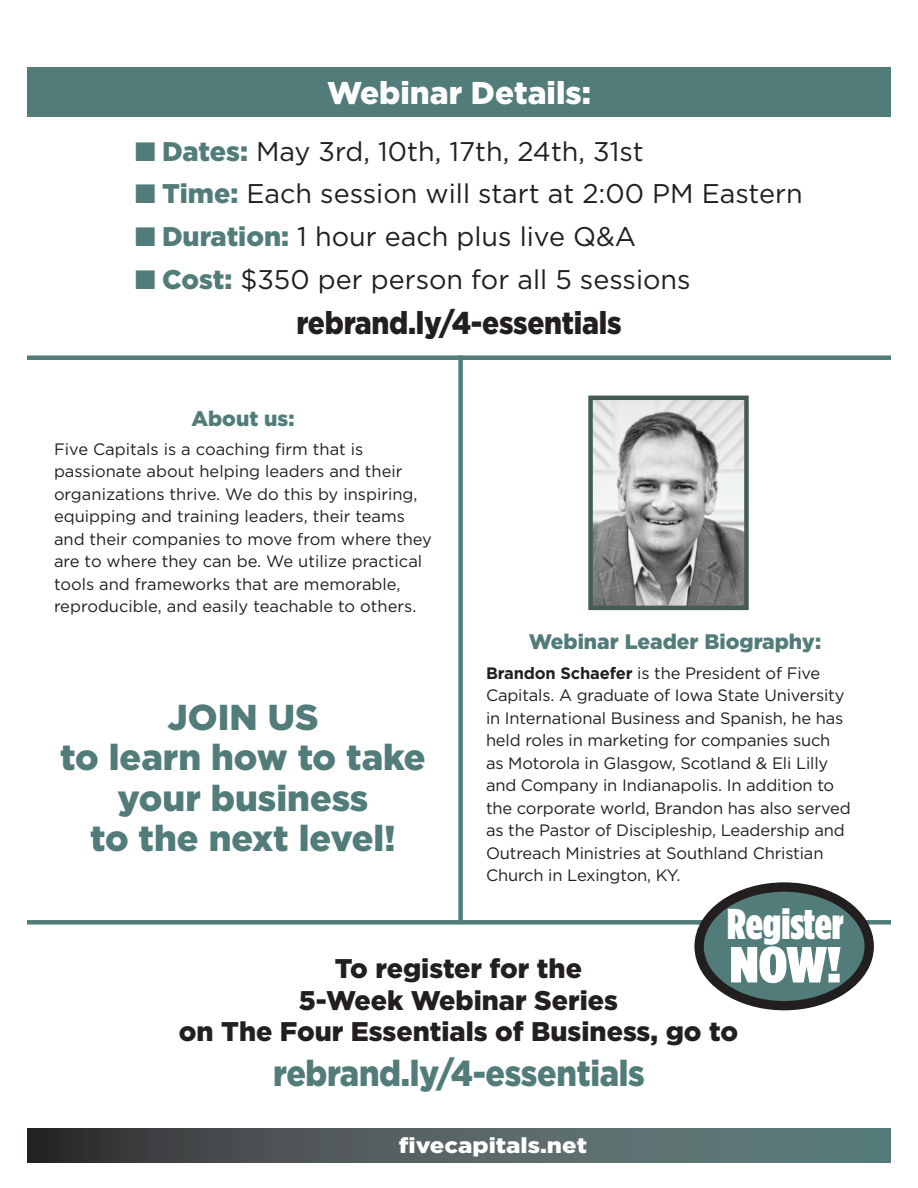
<style>
.page{position:relative;width:918px;height:1188px;background:#fff}
.page>*{position:absolute;margin:0;border:0;box-sizing:border-box;transform-origin:0 0}
.t1{font:900 50.7px "Gotham Condensed";color:#fff;scale:1.22 1}
.t2{font:900 43.2px "Gotham Condensed";color:#fff}
.t3{font:900 36px/40.5px "Gotham";letter-spacing:-.01em;color:#517c79;text-align:center}
.t4{font:900 36px "Gotham";letter-spacing:-.01em;color:#517c79;scale:.9 1}
.t5{font:900 31.5px "Gotham";letter-spacing:-.01em;color:#231f20;scale:.9 1}
.t6{font:900 31.5px "Gotham";color:#fff}
.t7{font:27px "Gotham";color:#231f20}
.t8{font:900 27px/31.5px "Gotham";color:#231f20;text-align:center}
.t9{font:900 21.6px "Gotham";color:#fff;scale:1.11 1}
.t10{font:900 21px "Gotham";color:#517c79}
.t11{font:16.5px/22.5px "Gotham";letter-spacing:-.01em;color:#231f20}
.s1{color:#517c79}
.s2{font-weight:900;color:#517c79}
.s3{font-weight:700}
</style>
<div class="page">
<div style="left:27px;top:68px;width:864px;height:49px;background:#517c79"></div>
<svg style="left:27px;top:1128px;width:864px;height:34px;background:#505e5e"></svg>
<div style="left:27px;top:355px;width:864px;height:5px;background:#517c79"></div>
<div style="left:27px;top:920px;width:864px;height:5px;background:#517c79"></div>
<div style="left:458px;top:355px;width:5px;height:565px;background:#517c79"></div>
<img style="left:593px;top:401px;width:151px;height:204px">
<div style="left:588px;top:396px;width:161px;height:214px;border:4px solid #445d50"></div>
<div style="left:699px;top:887px;width:170px;height:119px;background:#517c79;border-radius:50%"></div>
<div style="left:694px;top:882px;width:180px;height:128px;border:9px solid #231f20;border-radius:50%"></div>
<p class="t6" style="left:327px;top:75px;width:265px">Webinar Details:</p>
<p class="t7" style="left:135px;top:136px;width:510px"><span class="s1">■</span> <span class="s2">Dates:</span> May 3rd, 10th, 17th, 24th, 31st</p>
<p class="t7" style="left:135px;top:179px;width:669px"><span class="s1">■</span> <span class="s2">Time:</span> Each session will start at 2:00 PM Eastern</p>
<p class="t7" style="left:135px;top:222px;width:503px"><span class="s1">■</span> <span class="s2">Duration:</span> 1 hour each plus live Q&amp;A</p>
<p class="t7" style="left:135px;top:264px;width:557px"><span class="s1">■</span> <span class="s2">Cost:</span> $350 per person for all 5 sessions</p>
<p class="t5" style="left:296px;top:304px;width:363px">rebrand.ly/4-essentials</p>
<p class="t10" style="left:191px;top:406px;width:105px">About us:</p>
<p class="t11" style="left:54px;top:437px;width:380px">Five Capitals is a coaching firm that is passionate about helping leaders and their organizations thrive. We do this by inspiring, equipping and training leaders, their teams and their companies to move from where they are to where they can be. We utilize practical tools and frameworks that are memorable, reproducible, and easily teachable to others.</p>
<p class="t3" style="left:60px;top:696px;width:367px">JOIN US<br>to learn how to take your business<br>to the next level!</p>
<p class="t10" style="left:529px;top:630px;width:294px">Webinar Leader Biography:</p>
<p class="t11" style="left:486px;top:661px;width:366px"><span class="s3">Brandon Schaefer</span> is the President of Five Capitals. A graduate of Iowa State University in International Business and Spanish, he has held roles in marketing for companies such as Motorola in Glasgow, Scotland &amp; Eli Lilly and Company in Indianapolis. In addition to the corporate world, Brandon has also served as the Pastor of Discipleship, Leadership and Outreach Ministries at Southland Christian Church in Lexington, KY.</p>
<p class="t2" style="left:727px;top:902px;width:118px">Register</p>
<p class="t1" style="left:730px;top:938px;width:93px">NOW!</p>
<p class="t8" style="left:335px;top:952px;width:249px">To register for the</p>
<p class="t8" style="left:179px;top:984px;width:561px">5-Week Webinar Series<br>on The Four Essentials of Business, go to</p>
<p class="t4" style="left:273px;top:1053px;width:415px">rebrand.ly/4-essentials</p>
<p class="t9" style="left:399px;top:1133px;width:171px">fivecapitals.net</p>
</div>
